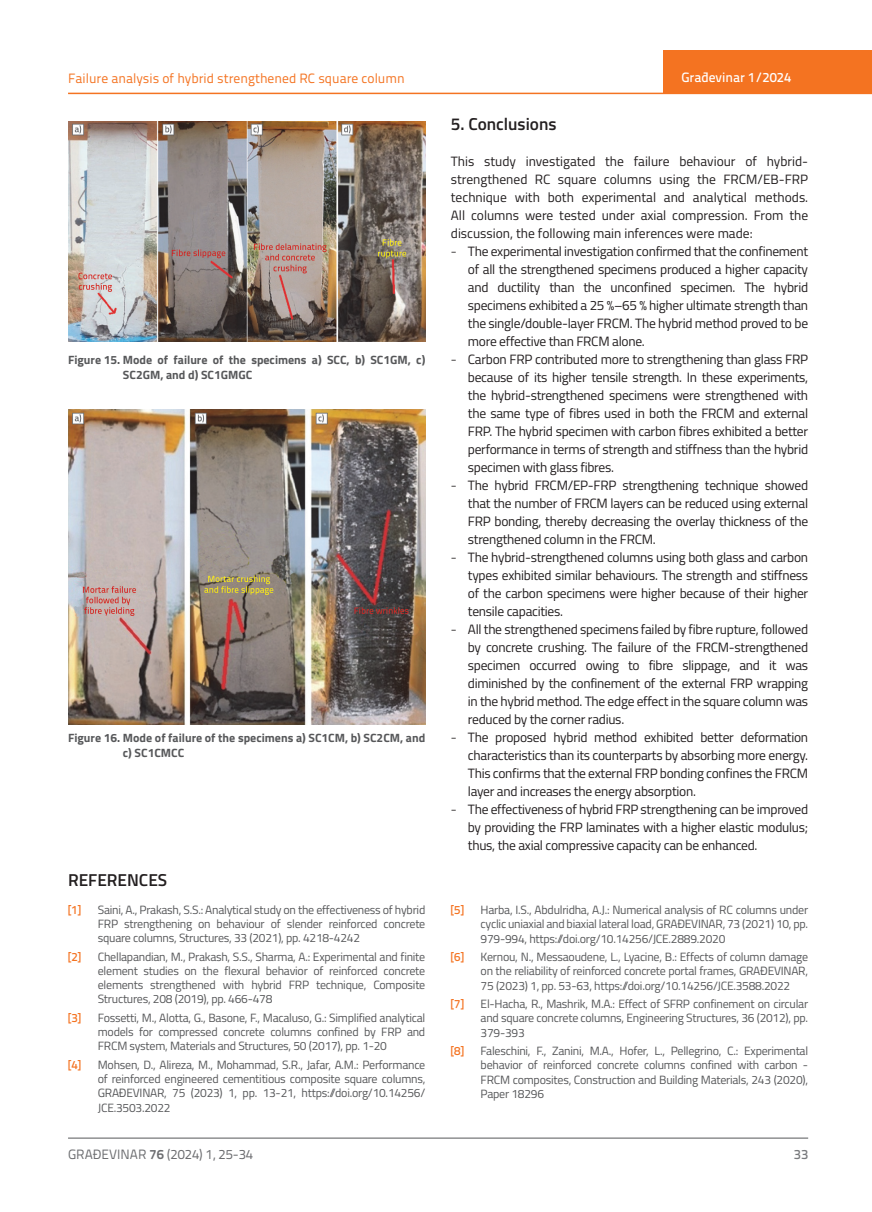
<style>
.page{position:relative;width:872px;height:1212px;background:#fff}
.page>*{position:absolute;margin:0;border:0;box-sizing:border-box;transform-origin:0 0}
.t1{font:600 17.25px "Titillium";color:#231f20}
.t2{font:13.5px/18px "Titillium";letter-spacing:-.02em;color:#231f20;text-align:justify}
.t3{font:13.5px "Titillium Text 22 L";color:#f47321}
.t4{font:13.5px "Titillium Text 22 L";color:#6c6d70}
.t5{font:500 13.5px "Titillium Text 22 L";color:#fff}
.t6{font:500 13.5px "Titillium Text 22 L";color:#787a7d}
.t7{font:12px/14.2px "Titillium";letter-spacing:-.02em;color:#57585a;text-align:justify}
.t8{font:700 12px/15px "Titillium";color:#57585a}
.t9{font:500 12px "Titillium Text 22 L";color:#f47321}
.s1{font-family:"Titillium Text 22 L";font-weight:300}
.s2{font-weight:700}
</style>
<div class="page">
<hr style="left:68px;top:93px;width:804px;height:1px;background:#f47321">
<div style="left:663px;top:50px;width:209px;height:44px;background:#f47321"></div>
<hr style="left:68px;top:1138px;width:740px;height:1px;background:#57585a">
<img style="left:68px;top:121px;width:357px;height:220px">
<img style="left:68px;top:409px;width:357px;height:315px">
<p class="t3" style="left:68px;top:68px;width:338px">Failure analysis of hybrid strengthened RC square column</p>
<p class="t8" style="left:123px;top:351px;width:304px;text-indent:-55px">Figure 15. Mode of failure of the specimens a) SCC, b) SC1GM, c)<br>SC2GM, and d) SC1GMGC</p>
<p class="t8" style="left:123px;top:730px;width:304px;text-indent:-55px">Figure 16. Mode of failure of the specimens a) SC1CM, b) SC2CM, and c) SC1CMCC</p>
<p class="t1" style="left:68px;top:867px;width:101px">REFERENCES</p>
<p class="t9" style="left:68px;top:900px;width:15px">[1]</p>
<p class="t7" style="left:98px;top:902px;width:329px">Saini, A., Prakash, S.S.: Analytical study on the effectiveness of hybrid FRP strengthening on behaviour of slender reinforced concrete square columns, Structures, 33 (2021), pp. 4218-4242</p>
<p class="t9" style="left:68px;top:947px;width:15px">[2]</p>
<p class="t7" style="left:98px;top:949px;width:329px">Chellapandian, M., Prakash, S.S., Sharma, A.: Experimental and finite element studies on the flexural behavior of reinforced concrete elements strengthened with hybrid FRP technique, Composite Structures, 208 (2019), pp. 466-478</p>
<p class="t9" style="left:68px;top:1009px;width:15px">[3]</p>
<p class="t7" style="left:98px;top:1010px;width:329px">Fossetti, M., Alotta, G., Basone, F., Macaluso, G.: Simplified analytical models for compressed concrete columns confined by FRP and FRCM system, Materials and Structures, 50 (2017), pp. 1-20</p>
<p class="t9" style="left:68px;top:1056px;width:15px">[4]</p>
<p class="t7" style="left:98px;top:1057px;width:329px">Mohsen, D., Alireza, M., Mohammad, S.R., Jafar, A.M.: Performance of reinforced engineered cementitious composite square columns, GRAĐEVINAR, 75 (2023) 1, pp. 13-21, https://doi.org/10.14256/ JCE.3503.2022</p>
<p class="t5" style="left:681px;top:67px;width:111px">Građevinar 1/2024</p>
<p class="t1" style="left:451px;top:111px;width:107px">5. Conclusions</p>
<p class="t2" style="left:451px;top:151px;width:359px">This study investigated the failure behaviour of hybrid&shy;strengthened RC square columns using the FRCM/EB-FRP technique with both experimental and analytical methods.<br>All columns were tested under axial compression. From the discussion, the following main inferences were made:</p>
<p class="t2" style="left:468px;top:241px;width:342px;text-indent:-17px"><span class="s1">-</span> The experimental investigation confirmed that the confinement of all the strengthened specimens produced a higher capacity and ductility than the unconfined specimen. The hybrid specimens exhibited a 25 %–65 % higher ultimate strength than the single/double-layer FRCM. The hybrid method proved to be more effective than FRCM alone.</p>
<p class="t2" style="left:468px;top:349px;width:342px;text-indent:-17px"><span class="s1">-</span> Carbon FRP contributed more to strengthening than glass FRP because of its higher tensile strength. In these experiments, the hybrid-strengthened specimens were strengthened with the same type of fibres used in both the FRCM and external FRP. The hybrid specimen with carbon fibres exhibited a better performance in terms of strength and stiffness than the hybrid specimen with glass fibres.</p>
<p class="t2" style="left:468px;top:475px;width:342px;text-indent:-17px"><span class="s1">-</span> The hybrid FRCM/EP-FRP strengthening technique showed that the number of FRCM layers can be reduced using external FRP bonding, thereby decreasing the overlay thickness of the strengthened column in the FRCM.</p>
<p class="t2" style="left:468px;top:547px;width:342px;text-indent:-17px"><span class="s1">-</span> The hybrid-strengthened columns using both glass and carbon types exhibited similar behaviours. The strength and stiffness of the carbon specimens were higher because of their higher tensile capacities.</p>
<p class="t2" style="left:468px;top:619px;width:342px;text-indent:-17px"><span class="s1">-</span> All the strengthened specimens failed by fibre rupture, followed by concrete crushing. The failure of the FRCM-strengthened specimen occurred owing to fibre slippage, and it was diminished by the confinement of the external FRP wrapping in the hybrid method. The edge effect in the square column was reduced by the corner radius.</p>
<p class="t2" style="left:468px;top:727px;width:342px;text-indent:-17px"><span class="s1">-</span> The proposed hybrid method exhibited better deformation characteristics than its counterparts by absorbing more energy.<br>This confirms that the external FRP bonding confines the FRCM layer and increases the energy absorption.</p>
<p class="t2" style="left:468px;top:800px;width:342px;text-indent:-17px"><span class="s1">-</span> The effectiveness of hybrid FRP strengthening can be improved by providing the FRP laminates with a higher elastic modulus; thus, the axial compressive capacity can be enhanced.</p>
<p class="t9" style="left:451px;top:901px;width:15px">[5]</p>
<p class="t7" style="left:480px;top:902px;width:329px">Harba, I.S., Abdulridha, A.J.: Numerical analysis of RC columns under cyclic uniaxial and biaxial lateral load, GRAĐEVINAR, 73 (2021) 10, pp.<br>979-994, https://doi.org/10.14256/JCE.2889.2020</p>
<p class="t9" style="left:451px;top:948px;width:15px">[6]</p>
<p class="t7" style="left:480px;top:949px;width:329px">Kernou, N., Messaoudene, L., Lyacine, B.: Effects of column damage on the reliability of reinforced concrete portal frames, GRAĐEVINAR, 75 (2023) 1, pp. 53-63, https://doi.org/10.14256/JCE.3588.2022</p>
<p class="t9" style="left:451px;top:995px;width:15px">[7]</p>
<p class="t7" style="left:480px;top:996px;width:329px">El-Hacha, R., Mashrik, M.A.: Effect of SFRP confinement on circular and square concrete columns, Engineering Structures, 36 (2012), pp.<br>379-393</p>
<p class="t9" style="left:451px;top:1042px;width:15px">[8]</p>
<p class="t7" style="left:480px;top:1043px;width:329px">Faleschini, F., Zanini, M.A., Hofer, L., Pellegrino, C.: Experimental behavior of reinforced concrete columns confined with carbon - FRCM composites, Construction and Building Materials, 243 (2020), Paper 18296</p>
<p class="t4" style="left:68px;top:1144px;width:186px">GRAĐEVINAR <span class="s2">76</span> (2024) 1, 25-34</p>
<p class="t6" style="left:794px;top:1144px;width:16px">33</p>
</div>
